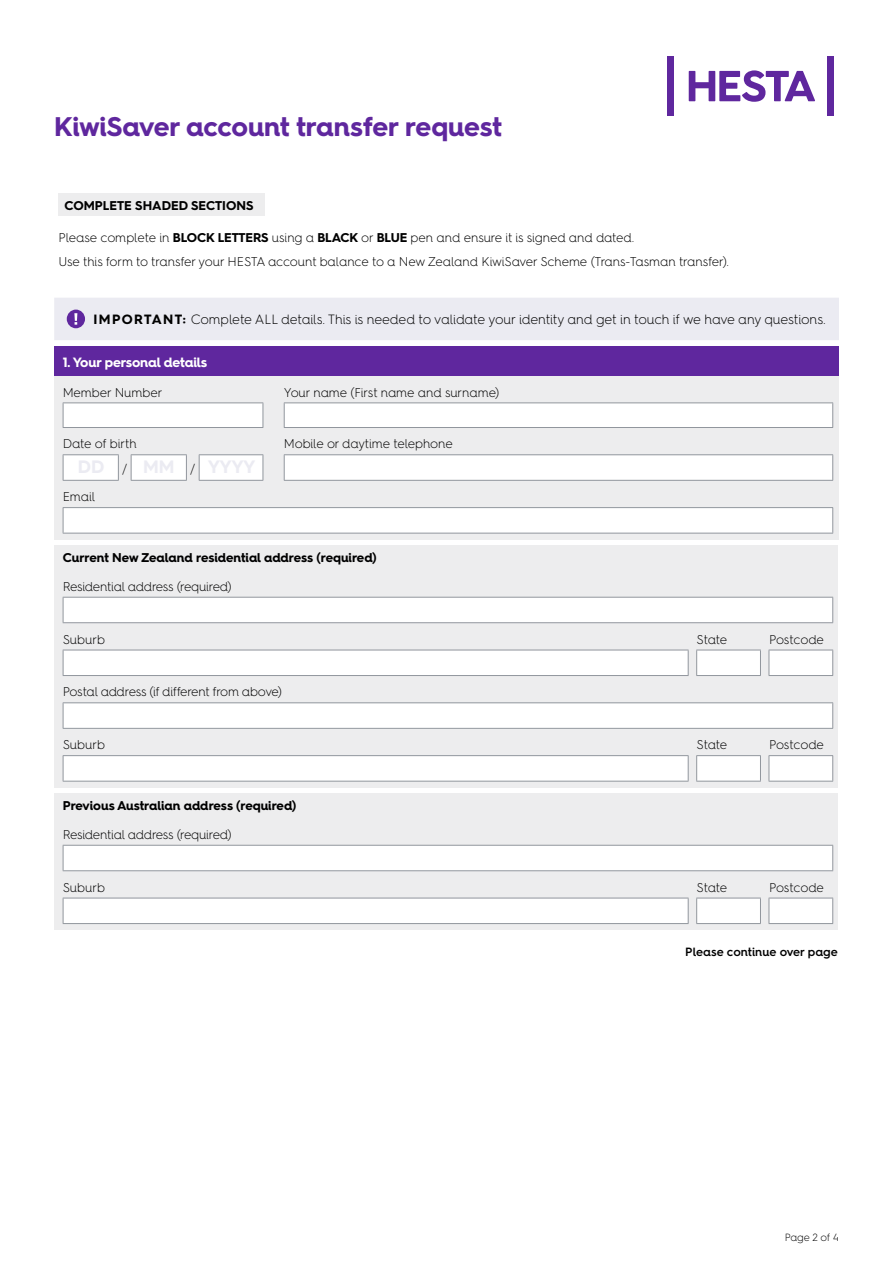
<style>
.page{position:relative;width:893px;height:1263px;background:#fff}
.page>*{position:absolute;margin:0;border:0;box-sizing:border-box;transform-origin:0 0}
.t1{font:700 27px "Hurme Geometric Sans 4";letter-spacing:-.005em;color:#5f279e}
.t2{font:300 13.5px "Hurme Geometric Sans 4";letter-spacing:-.015em;color:#000}
.t3{font:700 13.5px "Hurme Geometric Sans 4";letter-spacing:-.01em;color:#fff}
.t4{font:300 12.75px/24.2px "Hurme Geometric Sans 4";letter-spacing:-.02em;color:#000}
.t5{font:700 12.75px "Hurme Geometric Sans 4";color:#000}
.t6{font:600 12px "Hurme Geometric Sans 4";color:#000}
.t7{font:300 10.5px "Hurme Geometric Sans 4";letter-spacing:-.03em;color:#000}
.s1{font-weight:700}
</style>
<div class="page">
<div style="left:668px;top:56px;width:6px;height:60px;background:#5f279e"></div>
<div style="left:827px;top:56px;width:6px;height:60px;background:#5f279e"></div>
<svg style="left:689px;top:70px;width:126px;height:32px"></svg>
<div style="left:54px;top:298px;width:785px;height:42px;background:#ebebf2"></div>
<div style="left:54px;top:346px;width:785px;height:30px;background:#5f279e"></div>
<div style="left:54px;top:376px;width:785px;height:163px;background:#ededee"></div>
<hr style="left:63px;top:402px;width:200px;height:1px;background:#91969d">
<hr style="left:284px;top:402px;width:549px;height:1px;background:#91969d">
<hr style="left:63px;top:427px;width:200px;height:1px;background:#91969d">
<hr style="left:284px;top:427px;width:549px;height:1px;background:#91969d">
<svg style="left:63px;top:403px;width:770px;height:24px;background:#fcfcfc"></svg>
<hr style="left:63px;top:454px;width:56px;height:1px;background:#91969d">
<hr style="left:131px;top:454px;width:56px;height:1px;background:#91969d">
<hr style="left:199px;top:454px;width:64px;height:1px;background:#91969d">
<hr style="left:284px;top:454px;width:549px;height:1px;background:#91969d">
<hr style="left:63px;top:480px;width:56px;height:1px;background:#91969d">
<hr style="left:131px;top:480px;width:56px;height:1px;background:#91969d">
<hr style="left:199px;top:480px;width:64px;height:1px;background:#91969d">
<hr style="left:284px;top:480px;width:549px;height:1px;background:#91969d">
<svg style="left:63px;top:455px;width:770px;height:25px;background:#fbfbfb"></svg>
<div style="left:63px;top:508px;width:770px;height:25px;background:#fff"></div>
<hr style="left:63px;top:507px;width:770px;height:1px;background:#91969d">
<svg style="left:63px;top:508px;width:1px;height:25px"></svg>
<svg style="left:832px;top:508px;width:1px;height:25px"></svg>
<hr style="left:63px;top:533px;width:770px;height:1px;background:#91969d">
<div style="left:54px;top:545px;width:784px;height:242px;background:#ededee"></div>
<div style="left:63px;top:597px;width:770px;height:26px;background:#fff"></div>
<hr style="left:63px;top:597px;width:770px;height:1px;background:#91969d">
<svg style="left:63px;top:598px;width:1px;height:24px"></svg>
<svg style="left:832px;top:598px;width:1px;height:24px"></svg>
<hr style="left:63px;top:622px;width:770px;height:1px;background:#91969d">
<hr style="left:63px;top:675px;width:626px;height:1px;background:#91969d">
<hr style="left:696px;top:675px;width:65px;height:1px;background:#91969d">
<svg style="left:63px;top:650px;width:770px;height:25px;background:#fbfbfc"></svg>
<hr style="left:769px;top:675px;width:64px;height:1px;background:#91969d">
<div style="left:63px;top:703px;width:770px;height:25px;background:#fff"></div>
<hr style="left:63px;top:702px;width:770px;height:1px;background:#91969d">
<svg style="left:63px;top:703px;width:1px;height:25px"></svg>
<svg style="left:832px;top:703px;width:1px;height:25px"></svg>
<hr style="left:63px;top:728px;width:770px;height:1px;background:#91969d">
<hr style="left:63px;top:755px;width:626px;height:1px;background:#91969d">
<hr style="left:63px;top:781px;width:626px;height:1px;background:#91969d">
<hr style="left:696px;top:755px;width:65px;height:1px;background:#91969d">
<hr style="left:696px;top:781px;width:65px;height:1px;background:#91969d">
<hr style="left:769px;top:755px;width:64px;height:1px;background:#91969d">
<svg style="left:63px;top:756px;width:770px;height:25px;background:#fcfcfc"></svg>
<hr style="left:769px;top:781px;width:64px;height:1px;background:#91969d">
<div style="left:54px;top:793px;width:784px;height:137px;background:#ededee"></div>
<div style="left:63px;top:845px;width:770px;height:26px;background:#fff"></div>
<hr style="left:63px;top:845px;width:770px;height:1px;background:#91969d">
<svg style="left:63px;top:846px;width:1px;height:24px"></svg>
<svg style="left:832px;top:846px;width:1px;height:24px"></svg>
<hr style="left:63px;top:870px;width:770px;height:1px;background:#91969d">
<hr style="left:63px;top:923px;width:626px;height:1px;background:#91969d">
<hr style="left:696px;top:923px;width:65px;height:1px;background:#91969d">
<svg style="left:63px;top:898px;width:770px;height:25px;background:#fbfbfc"></svg>
<hr style="left:769px;top:923px;width:64px;height:1px;background:#91969d">
<div style="left:58px;top:193px;width:207px;height:23px;background:#ededee"></div>
<h1 class="t1" style="left:54px;top:107px;width:449px">KiwiSaver account transfer request</h1>
<p class="t5" style="left:64px;top:196px;width:191px">COMPLETE SHADED SECTIONS</p>
<p class="t4" style="left:58px;top:225px;width:672px">Please complete in <span class="s1">BLOCK LETTERS</span> using a <span class="s1">BLACK</span> or <span class="s1">BLUE</span> pen and ensure it is signed and dated.<br>Use this form to transfer your HESTA account balance to a New Zealand KiwiSaver Scheme (Trans-Tasman transfer).</p>
<p class="t2" style="left:94px;top:310px;width:734px"><span class="s1">IMPORTANT:</span> Complete ALL details. This is needed to validate your identity and get in touch if we have any questions.</p>
<p class="t3" style="left:63px;top:352px;width:146px">1. Your personal details</p>
<p class="t4" style="left:63px;top:380px;width:101px">Member Number</p>
<p class="t4" style="left:284px;top:380px;width:217px">Your name (First name and surname)</p>
<p class="t4" style="left:63px;top:432px;width:76px">Date of birth</p>
<p class="t4" style="left:284px;top:432px;width:170px">Mobile or daytime telephone</p>
<p class="t4" style="left:63px;top:484px;width:34px">Email</p>
<p class="t5" style="left:63px;top:548px;width:315px">Current New Zealand residential address (required)</p>
<p class="t4" style="left:63px;top:574px;width:171px">Residential address (required)</p>
<p class="t4" style="left:63px;top:627px;width:44px">Suburb</p>
<p class="t4" style="left:697px;top:627px;width:32px">State</p>
<p class="t4" style="left:769px;top:627px;width:56px">Postcode</p>
<p class="t4" style="left:63px;top:680px;width:221px">Postal address (if different from above)</p>
<p class="t4" style="left:63px;top:732px;width:44px">Suburb</p>
<p class="t4" style="left:697px;top:732px;width:32px">State</p>
<p class="t4" style="left:769px;top:732px;width:56px">Postcode</p>
<p class="t5" style="left:63px;top:796px;width:235px">Previous Australian address (required)</p>
<p class="t4" style="left:63px;top:822px;width:171px">Residential address (required)</p>
<p class="t4" style="left:63px;top:875px;width:44px">Suburb</p>
<p class="t4" style="left:697px;top:875px;width:32px">State</p>
<p class="t4" style="left:769px;top:875px;width:56px">Postcode</p>
<p class="t6" style="left:685px;top:943px;width:154px">Please continue over page</p>
<p class="t7" style="left:785px;top:1230px;width:56px">Page 2 of 4</p>
</div>
